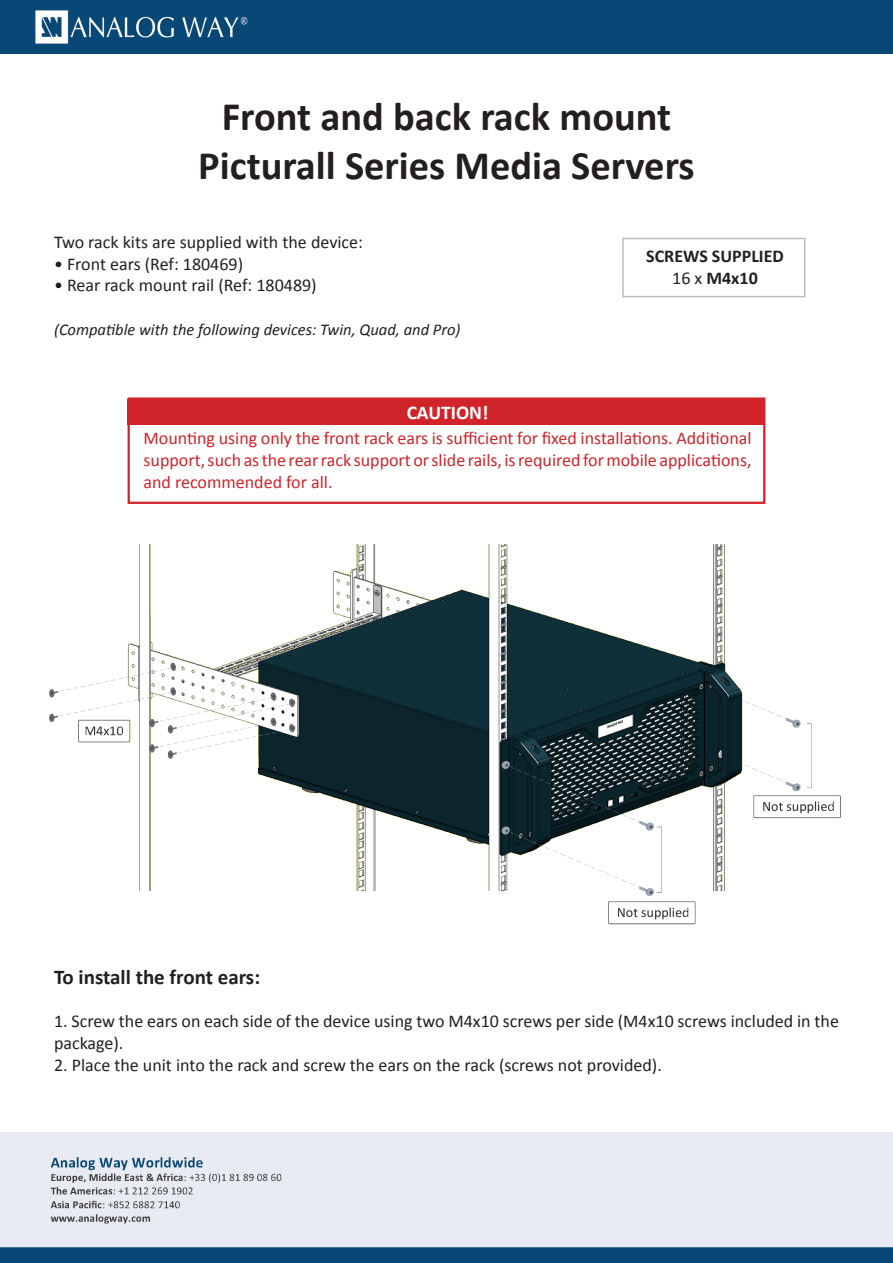
<style>
.page{position:relative;width:893px;height:1263px;background:#fff}
.page>*{position:absolute;margin:0;border:0;box-sizing:border-box;transform-origin:0 0}
.t1{font:700 40.5px "Calibri";color:#231f20}
.calibri-noir-12{font:700 21px "Calibri";color:#231f20}
.t2{font:700 19.5px "Calibri";color:#fff}
.calibri-noir-12-2{font:18px/21.6px "Calibri";color:#231f20}
.t3{font:18px/21.6px "Calibri";color:#d1232a;text-align:justify}
.calibri-noir-12-3{font:700 18px "Calibri";color:#231f20}
.calibri-noir-12-4{font:italic 16.5px "Calibri";color:#231f20}
.s1{font-weight:400}
</style>
<div class="page">
<div style="left:0;top:0;width:893px;height:53px;background:#084876"></div>
<div style="left:128px;top:397px;width:637px;height:107px;border:2px solid #d1232a"></div>
<div style="left:128px;top:400px;width:637px;height:25px;background:#d1232a"></div>
<img style="left:50px;top:545px;width:791px;height:380px">
<div style="left:622px;top:238px;width:183px;height:59px;border:2px solid #bcbdc0"></div>
<img style="left:0;top:1132px;width:893px;height:131px">
<p class="t1" style="left:222px;top:91px;width:451px">Front and back rack mount</p>
<p class="t1" style="left:198px;top:140px;width:498px">Picturall Series Media Servers</p>
<p class="calibri-noir-12-2" style="left:54px;top:231px;width:311px">Two rack kits are supplied with the device:</p>
<p class="calibri-noir-12-2" style="left:54px;top:253px;width:191px">• Front ears (Ref: 180469)</p>
<p class="calibri-noir-12-2" style="left:54px;top:275px;width:264px">• Rear rack mount rail (Ref: 180489)</p>
<p class="calibri-noir-12-4" style="left:54px;top:318px;width:408px">(Compatible with the following devices: Twin, Quad, and Pro)</p>
<p class="calibri-noir-12-3" style="left:646px;top:245px;width:139px">SCREWS SUPPLIED</p>
<p class="calibri-noir-12-3" style="left:672px;top:266px;width:87px"><span class="s1">16 x</span> M4x10</p>
<p class="t2" style="left:407px;top:400px;width:83px">CAUTION!</p>
<p class="t3" style="left:144px;top:428px;width:610px">Mounting using only the front rack ears is sufficient for fixed installations. Additional support, such as the rear rack support or slide rails, is required for mobile applications, and recommended for all.</p>
<p class="calibri-noir-12" style="left:54px;top:964px;width:208px">To install the front ears:</p>
<p class="calibri-noir-12-2" style="left:54px;top:1011px;width:786px">1. Screw the ears on each side of the device using two M4x10 screws per side (M4x10 screws included in the package).</p>
<p class="calibri-noir-12-2" style="left:54px;top:1054px;width:609px">2. Place the unit into the rack and screw the ears on the rack (screws not provided).</p>
</div>
